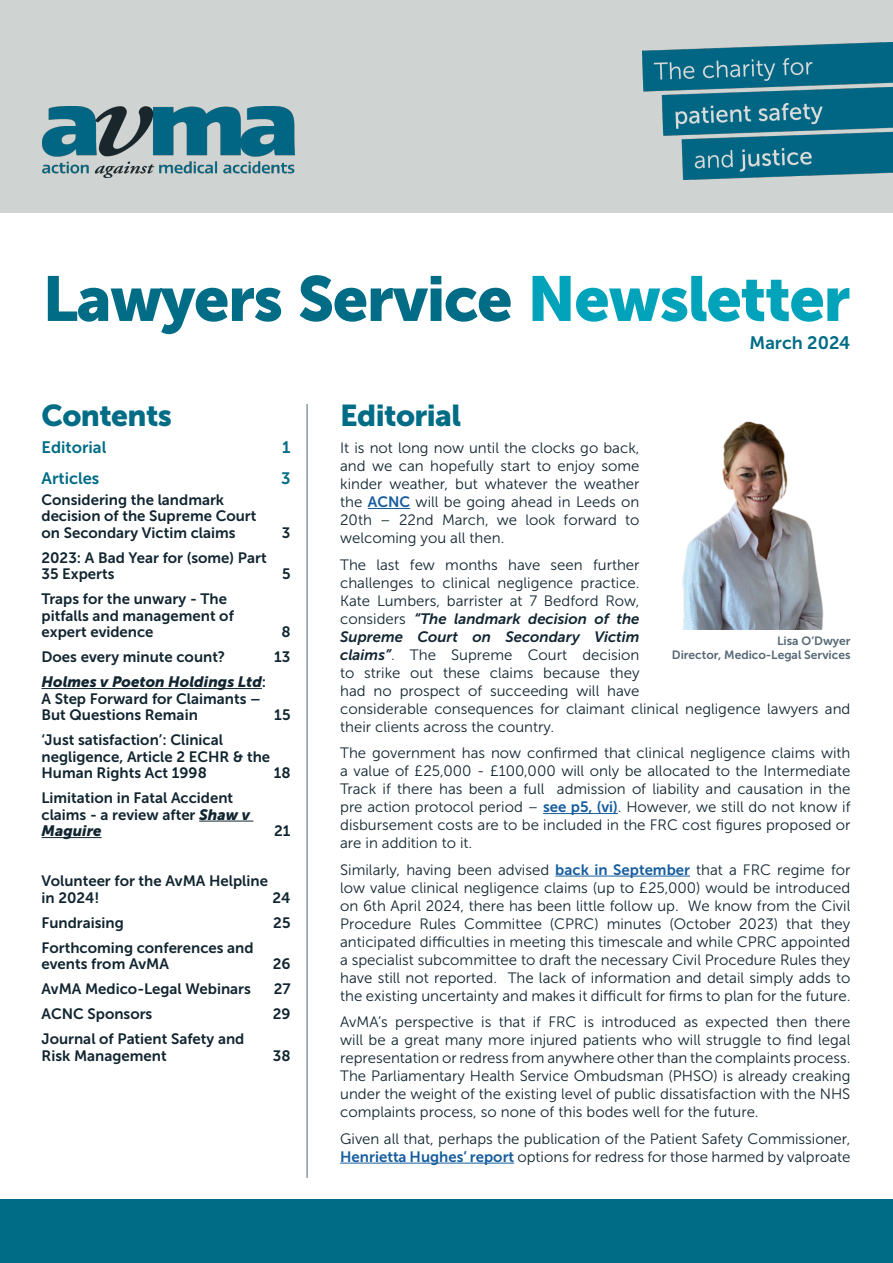
<style>
.page{position:relative;width:893px;height:1263px;background:#fff}
.page>*{position:absolute;margin:0;border:0;box-sizing:border-box;transform-origin:0 0}
.Section_header{font:30px "Museo Sans 900";letter-spacing:-.02em;color:#006c85}
.Article_title{font:30px "Museo Sans 900";letter-spacing:-.02em;color:#006c85}
.Contents_section{font:18px "Museo Sans 700";color:#006c85}
.t1{font:16.5px "Museo Sans 700";color:#006c85}
.t2{font:15px/18px "Museo Sans 300";color:#112530;text-align:justify}
.t3{font:15px/16.5px "Museo Sans 700";color:#112530}
.t4{font:12px/14.4px "Museo Sans 700";color:#566874;text-align:right}
.s1{font-family:"Museo Sans 900";font-style:italic}
.s2{font-family:"Museo Sans 700";color:#175d9e}
.s3{font-family:"Museo Sans 700";font-style:italic}
</style>
<div class="page">
<div style="left:0;top:0;width:893px;height:213px;background:#cfd4d2"></div>
<img style="left:43px;top:106px;width:251px;height:71px">
<svg style="left:533px;top:276px;width:316px;height:46px"></svg>
<svg style="left:48px;top:275px;width:463px;height:59px"></svg>
<img style="left:642px;top:43px;width:251px;height:137px">
<img style="left:682px;top:421px;width:142px;height:208px">
<hr style="left:307px;top:404px;width:1px;height:774px;background:#566874">
<div style="left:0;top:1199px;width:893px;height:64px;background:#006c85"></div>
<hr style="left:368px;top:508px;width:42px;height:1px;background:#175d9e">
<hr style="left:543px;top:813px;width:75px;height:1px;background:#175d9e">
<hr style="left:555px;top:876px;width:135px;height:1px;background:#175d9e">
<hr style="left:340px;top:1163px;width:174px;height:1px;background:#175d9e">
<hr style="left:42px;top:688px;width:220px;height:1px;background:#112530">
<hr style="left:199px;top:821px;width:54px;height:1px;background:#112530">
<hr style="left:42px;top:837px;width:60px;height:1px;background:#112530">
<p class="Article_title" style="left:42px;top:399px;width:132px">Contents</p>
<p class="t1" style="left:42px;top:438px;width:66px">Editorial</p>
<p class="t1" style="left:282px;top:438px;width:10px">1</p>
<p class="t1" style="left:42px;top:469px;width:59px">Articles</p>
<p class="t1" style="left:281px;top:469px;width:11px">3</p>
<p class="t3" style="left:42px;top:491px;width:216px">Considering the landmark decision of the Supreme Court on Secondary Victim claims</p>
<p class="t3" style="left:282px;top:524px;width:10px">3</p>
<p class="t3" style="left:42px;top:549px;width:227px">2023: A Bad Year for (some) Part<br>35 Experts</p>
<p class="t3" style="left:42px;top:591px;width:194px">Traps for the unwary - The pitfalls and management of expert evidence</p>
<p class="t3" style="left:282px;top:566px;width:10px">5</p>
<p class="t3" style="left:281px;top:624px;width:11px">8</p>
<p class="t3" style="left:42px;top:649px;width:185px">Does every minute count?</p>
<p class="t3" style="left:274px;top:649px;width:18px">13</p>
<p class="t3" style="left:42px;top:674px;width:226px"><span class="s1">Holmes v Poeton Holdings Ltd</span>:<br>A Step Forward for Claimants –<br>But Questions Remain</p>
<p class="t3" style="left:274px;top:707px;width:18px">15</p>
<p class="t3" style="left:42px;top:732px;width:230px">‘Just satisfaction’: Clinical negligence, Article 2 ECHR &amp; the<br>Human Rights Act 1998</p>
<p class="t3" style="left:274px;top:765px;width:18px">18</p>
<p class="t3" style="left:42px;top:790px;width:210px">Limitation in Fatal Accident claims - a review after <span class="s1">Shaw v<br>Maguire</span></p>
<p class="t3" style="left:274px;top:823px;width:18px">21</p>
<p class="t3" style="left:42px;top:873px;width:228px">Volunteer for the AvMA Helpline in 2024!</p>
<p class="t3" style="left:273px;top:889px;width:19px">24</p>
<p class="t3" style="left:42px;top:914px;width:84px">Fundraising</p>
<p class="t3" style="left:273px;top:914px;width:19px">25</p>
<p class="t3" style="left:42px;top:939px;width:214px">Forthcoming conferences and events from AvMA</p>
<p class="t3" style="left:273px;top:956px;width:19px">26</p>
<p class="t3" style="left:42px;top:981px;width:211px">AvMA Medico-Legal Webinars</p>
<p class="t3" style="left:274px;top:981px;width:18px">27</p>
<p class="t3" style="left:42px;top:1006px;width:112px">ACNC Sponsors</p>
<p class="t3" style="left:273px;top:1006px;width:19px">29</p>
<p class="t3" style="left:42px;top:1031px;width:204px">Journal of Patient Safety and<br>Risk Management</p>
<p class="t3" style="left:273px;top:1047px;width:19px">38</p>
<p class="Contents_section" style="left:749px;top:333px;width:102px">March 2024</p>
<p class="Section_header" style="left:340px;top:399px;width:122px">Editorial</p>
<p class="t2" style="left:340px;top:439px;width:301px">It is not long now until the clocks go back, and we can hopefully start to enjoy some kinder weather, but whatever the weather the <span class="s2">ACNC</span> will be going ahead in Leeds on 20th – 22nd March, we look forward to welcoming you all then.</p>
<p class="t2" style="left:340px;top:555px;width:512px;text-align:left">The last few months have seen further<br>challenges to clinical negligence practice.<br>Kate Lumbers, barrister at 7 Bedford Row,<br>considers <span class="s3">“The landmark decision of the<br>Supreme Court on Secondary Victim<br>claims”</span>. The Supreme Court decision<br>to strike out these claims because they<br>had no prospect of succeeding will have<br>considerable consequences for claimant clinical negligence lawyers and their clients across the country.</p>
<p class="t2" style="left:340px;top:744px;width:512px">The government has now confirmed that clinical negligence claims with a value of £25,000 - £100,000 will only be allocated to the Intermediate Track if there has been a full admission of liability and causation in the pre action protocol period – <span class="s2">see p5, (vi)</span>. However, we still do not know if disbursement costs are to be included in the FRC cost figures proposed or are in addition to it.</p>
<p class="t2" style="left:340px;top:860px;width:512px">Similarly, having been advised <span class="s2">back in September</span> that a FRC regime for low value clinical negligence claims (up to £25,000) would be introduced on 6th April 2024, there has been little follow up. We know from the Civil Procedure Rules Committee (CPRC) minutes (October 2023) that they anticipated difficulties in meeting this timescale and while CPRC appointed a specialist subcommittee to draft the necessary Civil Procedure Rules they have still not reported. The lack of information and detail simply adds to the existing uncertainty and makes it difficult for firms to plan for the future.</p>
<p class="t2" style="left:340px;top:1013px;width:512px">AvMA’s perspective is that if FRC is introduced as expected then there will be a great many more injured patients who will struggle to find legal representation or redress from anywhere other than the complaints process.<br>The Parliamentary Health Service Ombudsman (PHSO) is already creaking under the weight of the existing level of public dissatisfaction with the NHS complaints process, so none of this bodes well for the future.</p>
<p class="t2" style="left:340px;top:1129px;width:512px">Given all that, perhaps the publication of the Patient Safety Commissioner,<br><span class="s2">Henrietta Hughes’ report</span> options for redress for those harmed by valproate</p>
<p class="t4" style="left:672px;top:633px;width:180px">Lisa O’Dwyer<br>Director, Medico-Legal Services</p>
</div>
